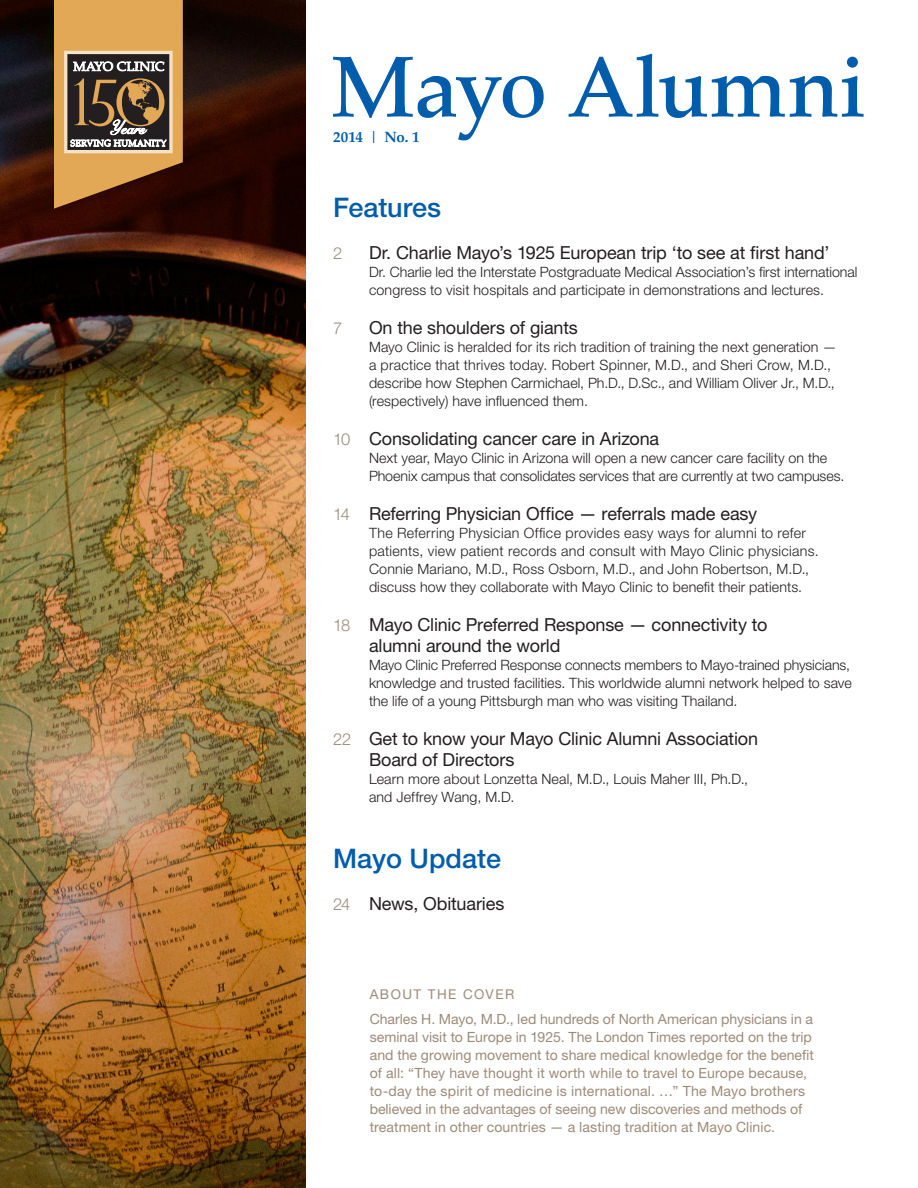
<style>
.page{position:relative;width:918px;height:1188px;background:#fff}
.page>*{position:absolute;margin:0;border:0;box-sizing:border-box;transform-origin:0 0}
._1_head{font:500 85.95px "Palatino LT Std";letter-spacing:-.005em;color:#015dac}
.main_text{font:500 27px "Helvetica Neue LT Std";color:#015dac}
._1_head-2{font:500 27px "Helvetica Neue LT Std";color:#015dac}
.Headline{font:18px/21px "Helvetica Neue LT Std";letter-spacing:-.01em;color:#231f20}
.Headline-2{font:300 16.5px "Helvetica Neue LT Std";color:#9d8b79}
._1_head-3{font:700 15px "Palatino LT Std";letter-spacing:-.005em;color:#015dac}
.Story_Text{font:300 14.25px/18px "Helvetica Neue LT Std";letter-spacing:.005em;color:#231f20}
.Story_Text-2{font:14.1px/18px "Helvetica Neue LT Std";letter-spacing:.005em;color:#9d8b79}
.article_page{font:13.5px "Helvetica Neue LT Std";letter-spacing:.11em;color:#9d8b79}
.s1{font-size:12px}
.s2{font-weight:300;font-size:16.5px;color:#9d8b79}
</style>
<div class="page">
<img style="left:0;top:0;width:306px;height:1188px">
<svg style="left:54px;top:0;width:129px;height:209px;background:#9d784a"></svg>
<p class="_1_head" style="left:331px;top:37px;width:536px">Mayo Alumni</p>
<p class="_1_head-3" style="left:333px;top:128px;width:88px">2014 <span class="s1">|</span> No. 1</p>
<p class="_1_head-2" style="left:333px;top:192px;width:110px">Features</p>
<p class="Headline-2" style="left:333px;top:243px;width:11px">2</p>
<p class="Headline" style="left:369px;top:242px;width:462px">Dr. Charlie Mayo’s 1925 European trip ‘to see at first hand’</p>
<p class="Story_Text" style="left:369px;top:263px;width:490px">Dr. Charlie led the Interstate Postgraduate Medical Association’s first international congress to visit hospitals and participate in demonstrations and lectures.</p>
<p class="Headline-2" style="left:333px;top:318px;width:11px">7</p>
<p class="Headline" style="left:369px;top:317px;width:210px">On the shoulders of giants</p>
<p class="Story_Text" style="left:369px;top:338px;width:469px">Mayo Clinic is heralded for its rich tradition of training the next generation — a practice that thrives today. Robert Spinner, M.D., and Sheri Crow, M.D., describe how Stephen Carmichael, Ph.D., D.Sc., and William Oliver Jr., M.D., (respectively) have influenced them.</p>
<p class="Headline" style="left:333px;top:428px;width:328px"><span class="s2">10</span> Consolidating cancer care in Arizona</p>
<p class="Story_Text" style="left:369px;top:449px;width:477px">Next year, Mayo Clinic in Arizona will open a new cancer care facility on the<br>Phoenix campus that consolidates services that are currently at two campuses.</p>
<p class="Headline" style="left:333px;top:503px;width:426px"><span class="s2">14</span> Referring Physician Office — referrals made easy</p>
<p class="Story_Text" style="left:369px;top:524px;width:451px">The Referring Physician Office provides easy ways for alumni to refer patients, view patient records and consult with Mayo Clinic physicians.<br>Connie Mariano, M.D., Ross Osborn, M.D., and John Robertson, M.D., discuss how they collaborate with Mayo Clinic to benefit their patients.</p>
<p class="Headline" style="left:369px;top:614px;width:400px;text-indent:-36px"><span class="s2">18</span> Mayo Clinic Preferred Response — connectivity to alumni around the world</p>
<p class="Story_Text" style="left:369px;top:656px;width:484px;text-align:justify">Mayo Clinic Preferred Response connects members to Mayo-trained physicians, knowledge and trusted facilities. This worldwide alumni network helped to save the life of a young Pittsburgh man who was visiting Thailand.</p>
<p class="Headline" style="left:369px;top:728px;width:391px;text-indent:-36px"><span class="s2">22</span> Get to know your Mayo Clinic Alumni Association<br>Board of Directors</p>
<p class="Story_Text" style="left:369px;top:770px;width:381px">Learn more about Lonzetta Neal, M.D., Louis Maher III, Ph.D., and Jeffrey Wang, M.D.</p>
<p class="main_text" style="left:333px;top:843px;width:170px">Mayo Update</p>
<p class="Headline" style="left:333px;top:893px;width:173px"><span class="s2">24</span> News, Obituaries</p>
<p class="article_page" style="left:370px;top:986px;width:146px">ABOUT THE COVER</p>
<p class="Story_Text-2" style="left:370px;top:1010px;width:446px">Charles H. Mayo, M.D., led hundreds of North American physicians in a seminal visit to Europe in 1925. The London Times reported on the trip and the growing movement to share medical knowledge for the benefit of all: “They have thought it worth while to travel to Europe because, to-day the spirit of medicine is international. …” The Mayo brothers believed in the advantages of seeing new discoveries and methods of treatment in other countries — a lasting tradition at Mayo Clinic.</p>
</div>
